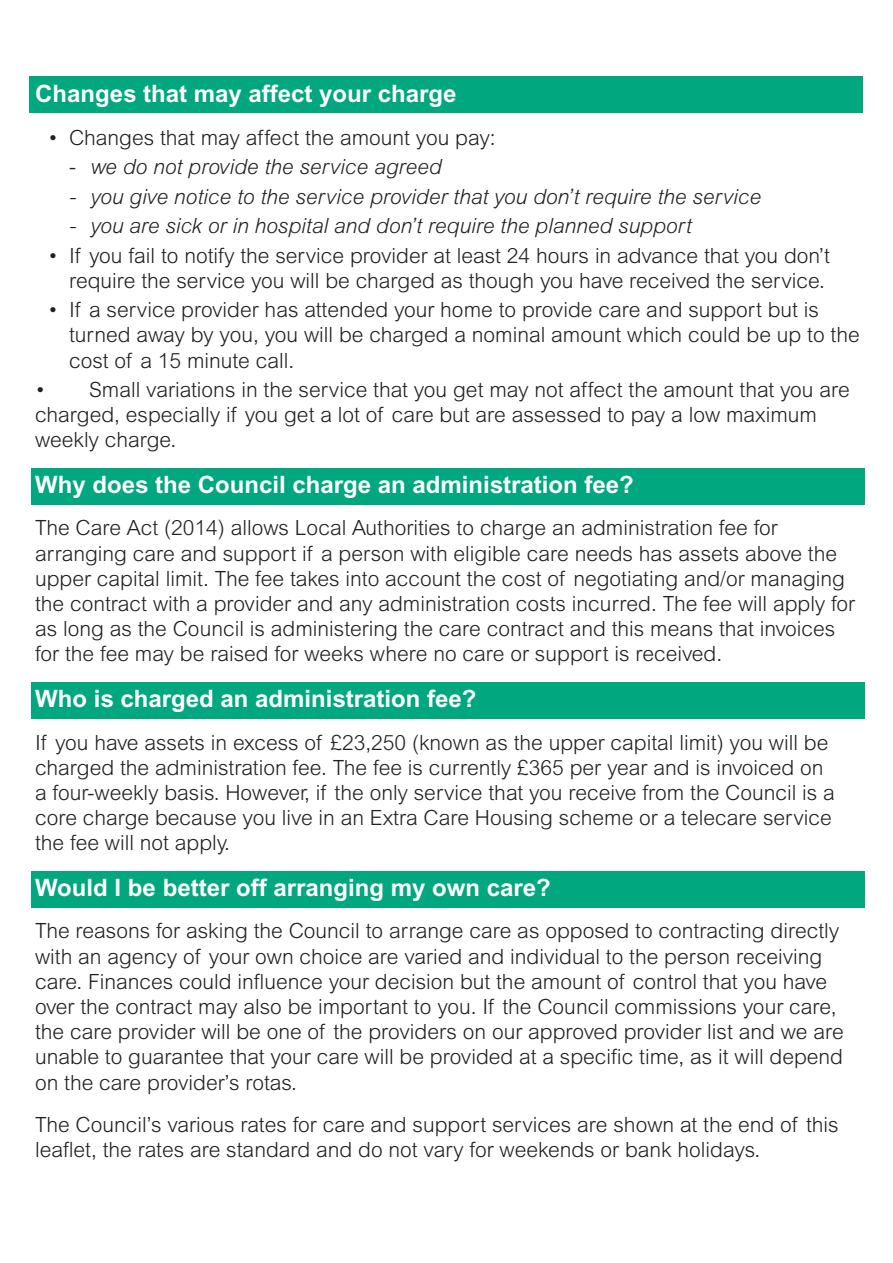
<style>
.page{position:relative;width:893px;height:1263px;background:#fff}
.page>*{position:absolute;margin:0;border:0;box-sizing:border-box;transform-origin:0 0}
.Body_text{font:700 24px "Arial MT Std";color:#fff}
.Body_text-2{font:300 21px/25.2px "Arial MT Std";color:#231f20}
.Bullets{font:300 21px/25.2px "Arial MT Std";color:#231f20;text-align:right}
.Bullets-2{font:italic 300 21px "Arial MT Std";color:#231f20}
.s1{font-style:normal}
</style>
<div class="page">
<div style="left:31px;top:871px;width:833px;height:36px;background:#00a77f"></div>
<div style="left:31px;top:682px;width:833px;height:37px;background:#00a77f"></div>
<div style="left:31px;top:468px;width:833px;height:37px;background:#00a77f"></div>
<div style="left:30px;top:77px;width:833px;height:36px;background:#00a77f"></div>
<p class="Body_text" style="left:35px;top:80px;width:423px">Changes that may affect your charge</p>
<p class="Bullets" style="left:48px;top:125px;width:449px">• Changes that may affect the amount you pay:</p>
<p class="Bullets-2" style="left:69px;top:155px;width:374px"><span class="s1">-</span> we do not provide the service agreed</p>
<p class="Bullets-2" style="left:69px;top:184px;width:694px">- you give notice to the service provider that you don’t require the service</p>
<p class="Bullets-2" style="left:69px;top:214px;width:624px">- you are sick or in hospital and don’t require the planned support</p>
<p class="Bullets" style="left:48px;top:242px;width:784px">• If you fail to notify the service provider at least 24 hours in advance that you don’t require the service you will be charged as though you have received the service.</p>
<p class="Bullets" style="left:69px;top:297px;width:792px;text-align:left;text-indent:-21px">• If a service provider has attended your home to provide care and support but is turned away by you, you will be charged a nominal amount which could be up to the cost of a 15 minute call.</p>
<p class="Body_text-2" style="left:35px;top:377px;width:816px">• Small variations in the service that you get may not affect the amount that you are charged, especially if you get a lot of care but are assessed to pay a low maximum weekly charge.</p>
<p class="Body_text" style="left:35px;top:471px;width:600px">Why does the Council charge an administration fee?</p>
<p class="Body_text-2" style="left:35px;top:515px;width:822px">The Care Act (2014) allows Local Authorities to charge an administration fee for arranging care and support if a person with eligible care needs has assets above the upper capital limit. The fee takes into account the cost of negotiating and/or managing the contract with a provider and any administration costs incurred. The fee will apply for as long as the Council is administering the care contract and this means that invoices for the fee may be raised for weeks where no care or support is received.</p>
<p class="Body_text" style="left:35px;top:685px;width:443px">Who is charged an administration fee?</p>
<p class="Body_text-2" style="left:35px;top:729px;width:801px">If you have assets in excess of £23,250 (known as the upper capital limit) you will be charged the administration fee. The fee is currently £365 per year and is invoiced on a four-weekly basis. However, if the only service that you receive from the Council is a core charge because you live in an Extra Care Housing scheme or a telecare service the fee will not apply.</p>
<p class="Body_text" style="left:35px;top:873px;width:517px">Would I be better off arranging my own care?</p>
<p class="Body_text-2" style="left:35px;top:918px;width:810px">The reasons for asking the Council to arrange care as opposed to contracting directly with an agency of your own choice are varied and individual to the person receiving care. Finances could influence your decision but the amount of control that you have over the contract may also be important to you. If the Council commissions your care, the care provider will be one of the providers on our approved provider list and we are unable to guarantee that your care will be provided at a specific time, as it will depend on the care provider’s rotas.</p>
<p class="Body_text-2" style="left:35px;top:1112px;width:805px">The Council’s various rates for care and support services are shown at the end of this leaflet, the rates are standard and do not vary for weekends or bank holidays.</p>
</div>
